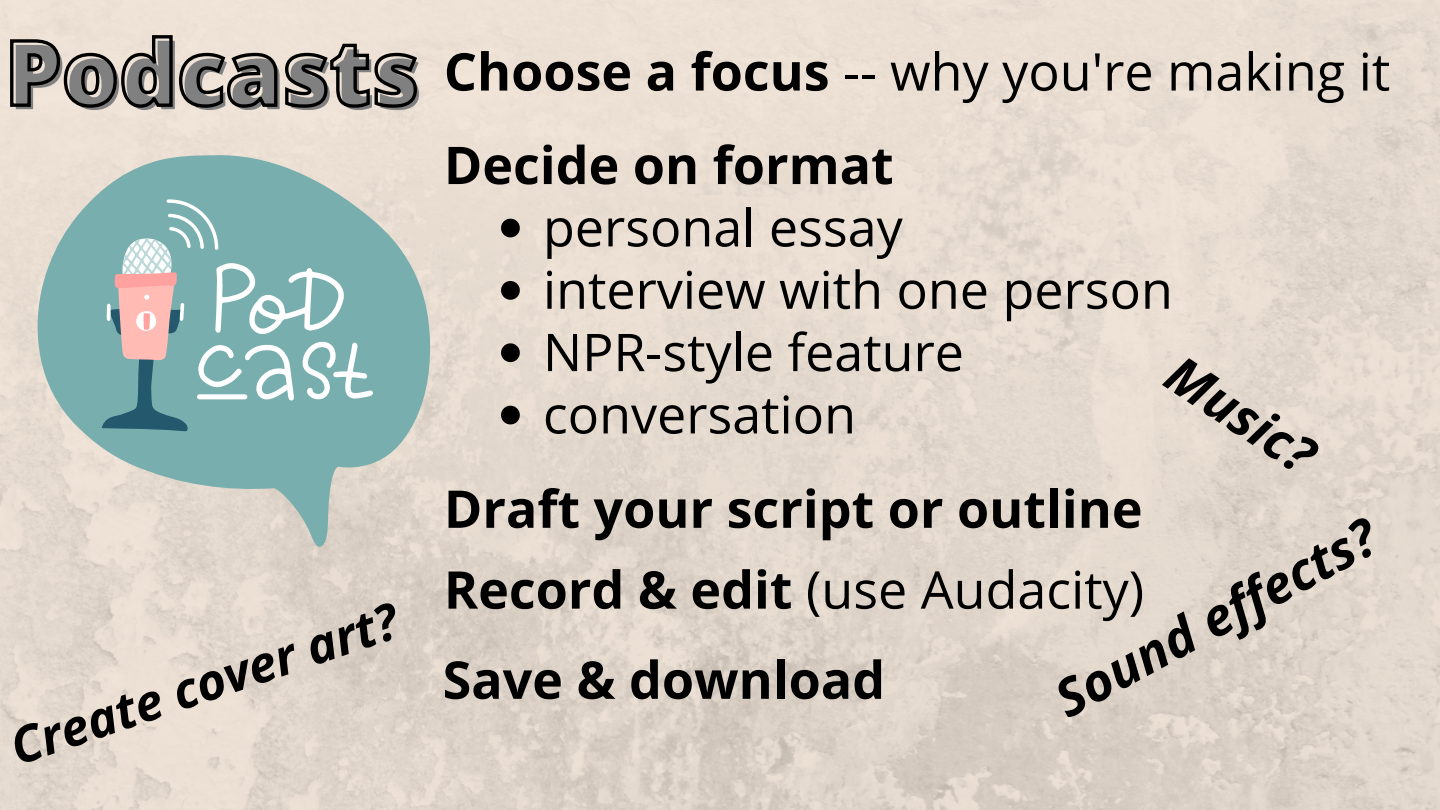
<style>
.page{position:relative;width:1440px;height:810px;background:#fff}
.page>*{position:absolute;margin:0;border:0;box-sizing:border-box;transform-origin:0 0}
.t1{font:800 90px "Open Sans";color:#808080}
.t2{font:52px "Open Sans";color:#000}
.t3{font:700 52px "Open Sans";color:#000}
.t4{font:italic 700 52px "Open Sans";color:#000}
.t5{font:italic 700 50px "Open Sans";color:#000}
.s1{font-weight:700}
</style>
<div class="page">
<svg style="left:33px;top:153px;width:397px;height:396px;background:#b2c5bf"></svg>
<svg style="left:102px;top:199px;width:271px;height:232px;background:#8db4b4"></svg>
<svg style="left:501px;top:219px;width:19px;height:18px"></svg>
<svg style="left:501px;top:281px;width:19px;height:19px"></svg>
<svg style="left:501px;top:406px;width:19px;height:18px"></svg>
<svg style="left:501px;top:343px;width:19px;height:19px"></svg>
<svg style="left:8px;top:33px;width:411px;height:77px;background:#bdb3aa"></svg>
<p class="t1" style="left:9px;top:13px;width:415px">Podcasts</p>
<p class="t5" style="left:1px;top:716px;width:407px;rotate:-19deg">Create cover art?</p>
<p class="t2" style="left:444px;top:35px;width:948px"><span class="s1">Choose a focus</span> -- why you're making it</p>
<p class="t3" style="left:444px;top:129px;width:451px">Decide on format</p>
<p class="t2" style="left:543px;top:191px;width:361px">personal essay</p>
<p class="t2" style="left:543px;top:253px;width:631px">interview with one person</p>
<p class="t2" style="left:543px;top:316px;width:422px">NPR-style feature</p>
<p class="t4" style="left:1192px;top:337px;width:168px;rotate:34deg">Music?</p>
<p class="t4" style="left:1041px;top:669px;width:358px;rotate:-28deg">Sound effects?</p>
<p class="t2" style="left:543px;top:378px;width:315px">conversation</p>
<p class="t3" style="left:444px;top:472px;width:700px">Draft your script or outline</p>
<p class="t2" style="left:444px;top:553px;width:702px"><span class="s1">Record &amp; edit</span> (use Audacity)</p>
<p class="t3" style="left:443px;top:643px;width:444px">Save &amp; download</p>
</div>
